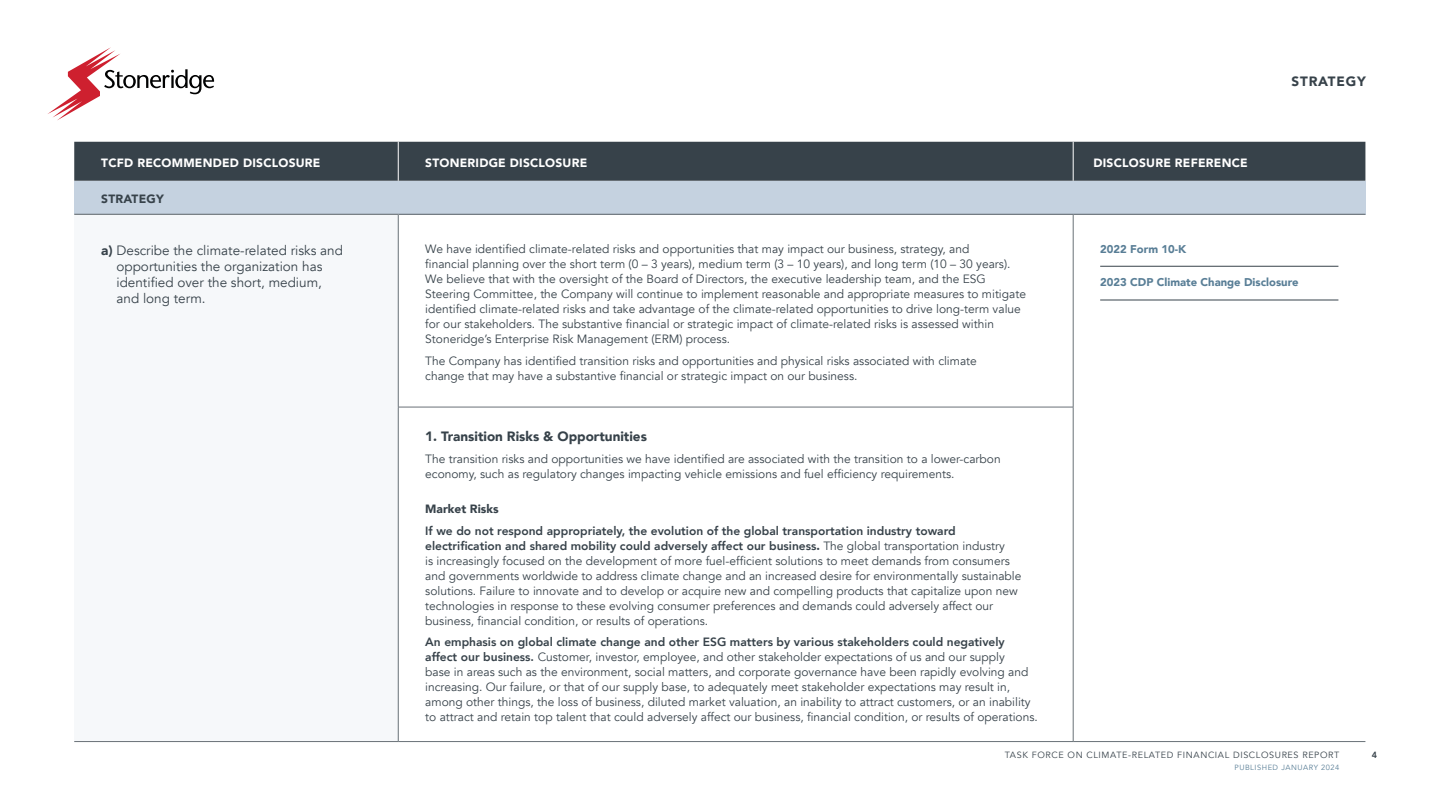
<style>
.page{position:relative;width:1440px;height:810px;background:#fff}
.page>*{position:absolute;margin:0;border:0;box-sizing:border-box;transform-origin:0 0}
.t1{font:13.5px/16.2px "Avenir";color:#37424a}
.t2{font:900 13.5px "Avenir";color:#37424a}
.t3{font:900 13.5px "Avenir";letter-spacing:.06em;color:#37424a}
.t4{font:12px/15px "Avenir";color:#37424a}
.t5{font:900 12px "Avenir";letter-spacing:.02em;color:#fff}
.t6{font:900 12px "Avenir";color:#37424a}
.t7{font:900 12px "Avenir";letter-spacing:.02em;color:#37424a}
.t8{font:900 11.25px "Avenir";color:#597e96}
.t9{font:9px "Avenir";letter-spacing:.07em;color:#37424a}
.t10{font:800 9px "Avenir";color:#37424a}
.t11{font:7.5px "Avenir";letter-spacing:.07em;color:#597e96}
.s1{font-weight:900}
.s2{font-weight:800}
</style>
<div class="page">
<svg style="left:48px;top:47px;width:166px;height:73px"></svg>
<div style="left:74px;top:142px;width:1291px;height:39px;background:#37424a"></div>
<div style="left:74px;top:181px;width:1291px;height:33px;background:#c5d2e0"></div>
<div style="left:74px;top:214px;width:324px;height:528px;background:#f6f8fa"></div>
<hr style="left:398px;top:142px;width:1px;height:39px;background:#fff">
<hr style="left:1073px;top:142px;width:1px;height:39px;background:#fff">
<hr style="left:74px;top:214px;width:324px;height:1px;background:#697177">
<hr style="left:398px;top:215px;width:1px;height:192px;background:#697177">
<hr style="left:398px;top:214px;width:675px;height:1px;background:#697177">
<hr style="left:1073px;top:215px;width:1px;height:192px;background:#697177">
<hr style="left:1073px;top:214px;width:292px;height:1px;background:#697177">
<hr style="left:398px;top:407px;width:1px;height:334px;background:#697177">
<hr style="left:398px;top:407px;width:675px;height:1px;background:#697177">
<hr style="left:1073px;top:407px;width:1px;height:334px;background:#697177">
<hr style="left:74px;top:741px;width:324px;height:1px;background:#697177">
<hr style="left:398px;top:741px;width:675px;height:1px;background:#697177">
<hr style="left:1073px;top:741px;width:292px;height:1px;background:#697177">
<hr style="left:1100px;top:266px;width:238px;height:1px;background:#37424a">
<hr style="left:1100px;top:300px;width:238px;height:1px;background:#37424a">
<p class="t5" style="left:101px;top:153px;width:221px">TCFD RECOMMENDED DISCLOSURE</p>
<p class="t5" style="left:425px;top:153px;width:164px">STONERIDGE DISCLOSURE</p>
<p class="t5" style="left:1093px;top:153px;width:156px">DISCLOSURE REFERENCE</p>
<p class="t7" style="left:101px;top:189px;width:64px">STRATEGY</p>
<p class="t3" style="left:1292px;top:69px;width:76px">STRATEGY</p>
<p class="t1" style="left:116px;top:242px;width:228px;text-indent:-15px"><span class="s1">a)</span> Describe the climate-related risks and opportunities the organization has identified over the short, medium, and long term.</p>
<p class="t4" style="left:425px;top:242px;width:602px">We have identified climate-related risks and opportunities that may impact our business, strategy, and<br>financial planning over the short term (0 – 3 years), medium term (3 – 10 years), and long term (10 – 30 years).<br>We believe that with the oversight of the Board of Directors, the executive leadership team, and the ESG Steering Committee, the Company will continue to implement reasonable and appropriate measures to mitigate identified climate-related risks and take advantage of the climate-related opportunities to drive long-term value for our stakeholders. The substantive financial or strategic impact of climate-related risks is assessed within Stoneridge’s Enterprise Risk Management (ERM) process.</p>
<p class="t4" style="left:425px;top:354px;width:553px">The Company has identified transition risks and opportunities and physical risks associated with climate change that may have a substantive financial or strategic impact on our business.</p>
<p class="t2" style="left:425px;top:425px;width:223px">1. Transition Risks &amp; Opportunities</p>
<p class="t4" style="left:425px;top:451px;width:577px">The transition risks and opportunities we have identified are associated with the transition to a lower-carbon economy, such as regulatory changes impacting vehicle emissions and fuel efficiency requirements.</p>
<p class="t6" style="left:425px;top:498px;width:75px">Market Risks</p>
<p class="t4" style="left:425px;top:523px;width:598px"><span class="s2">If we do not respond appropriately, the evolution of the global transportation industry toward electrification and shared mobility could adversely affect our business</span><span class="s1">.</span> The global transportation industry<br>is increasingly focused on the development of more fuel-efficient solutions to meet demands from consumers and governments worldwide to address climate change and an increased desire for environmentally sustainable solutions. Failure to innovate and to develop or acquire new and compelling products that capitalize upon new technologies in response to these evolving consumer preferences and demands could adversely affect our business, financial condition, or results of operations.</p>
<p class="t4" style="left:425px;top:635px;width:614px"><span class="s2">An emphasis on global climate change and other ESG matters by various stakeholders could negatively affect our business.</span> Customer, investor, employee, and other stakeholder expectations of us and our supply<br>base in areas such as the environment, social matters, and corporate governance have been rapidly evolving and increasing. Our failure, or that of our supply base, to adequately meet stakeholder expectations may result in, among other things, the loss of business, diluted market valuation, an inability to attract customers, or an inability to attract and retain top talent that could adversely affect our business, financial condition, or results of operations.</p>
<p class="t8" style="left:1100px;top:239px;width:88px">2022 Form 10-K</p>
<p class="t8" style="left:1100px;top:273px;width:200px">2023 CDP Climate Change Disclosure</p>
<p class="t9" style="left:1005px;top:750px;width:336px">TASK FORCE ON CLIMATE-RELATED FINANCIAL DISCLOSURES REPORT</p>
<p class="t11" style="left:1234px;top:763px;width:106px">PUBLISHED JANUARY 2024</p>
<p class="t10" style="left:1372px;top:748px;width:7px">4</p>
</div>
